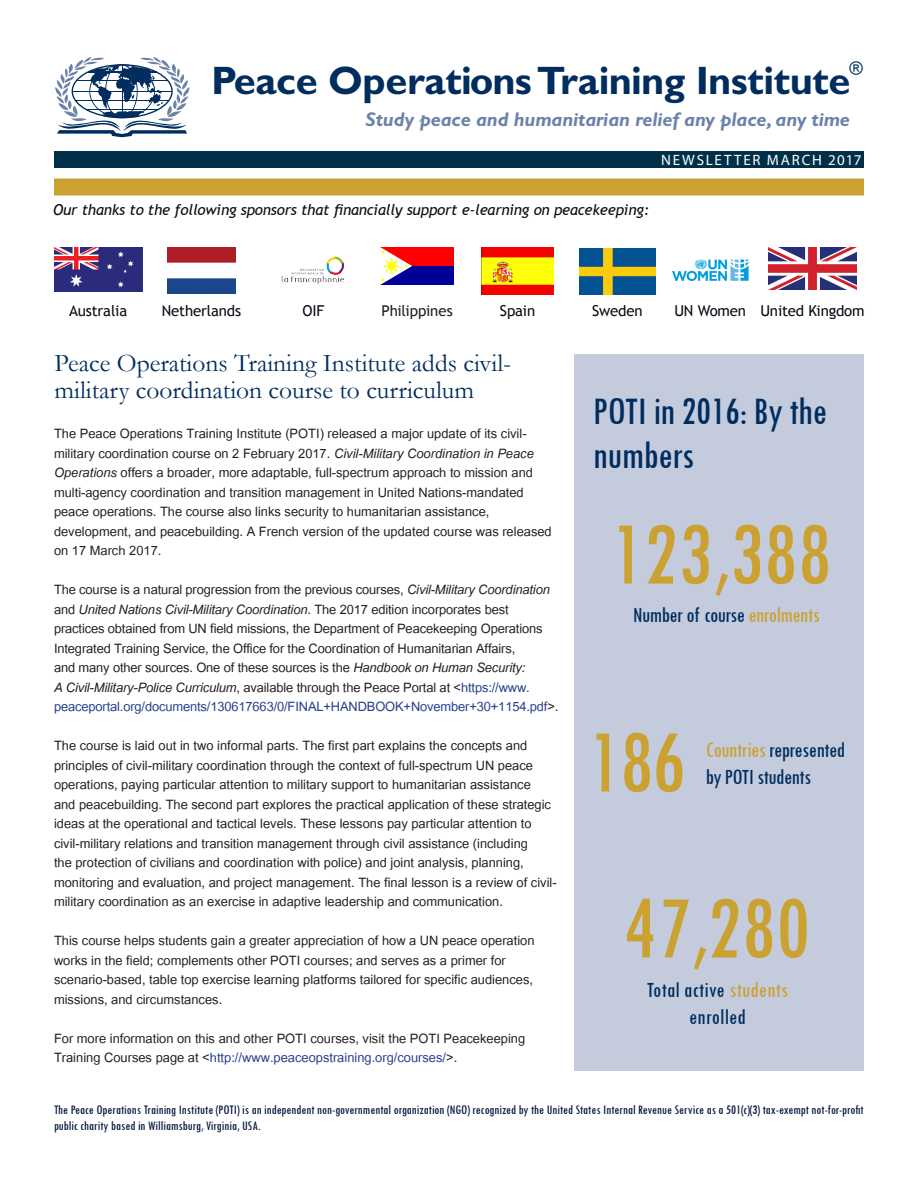
<style>
.page{position:relative;width:918px;height:1188px;background:#fff}
.page>*{position:absolute;margin:0;border:0;box-sizing:border-box;transform-origin:0 0}
.Heading{font:condensed 93px "Tw Cen";color:#cba131}
.Heading-2{font:condensed 40.5px/43.5px "Tw Cen";letter-spacing:-.01em;color:#002d5e}
.t1{font:700 39.75px "Gill Sans";letter-spacing:-.01em;color:#002d5e}
.t2{font:25.5px/27px "Garamond";color:#002d5e}
.Heading-3{font:condensed 22.5px/27px "Tw Cen";letter-spacing:-.02em;color:#002d5e}
.Heading-4{font:condensed 22.5px/27px "Tw Cen";letter-spacing:.01em;color:#002d5e;text-align:center}
.t3{font:italic 700 19.95px "Gill Sans";letter-spacing:-.01em;color:#6c83a9}
.t4{font:18.15px "Gill Sans";color:#002d5e}
.t5{font:18px/19.5px "Utsaah";color:#231f20}
.Cover_Authors{font:italic 15px "Trebuchet MS";letter-spacing:-.01em;color:#0c0d16}
.Cover_Authors-2{font:15px "Trebuchet MS";letter-spacing:-.01em;color:#0c0d16}
.Cover_Association_ca{font:15px "Myriad Pro";letter-spacing:.115em;color:#fff}
.Bullet_Text__Arial_1{font:15px "Trebuchet MS";letter-spacing:-.01em;color:#231f20}
.t6{font:condensed 13.5px/16.2px "Tw Cen";letter-spacing:.005em;color:#00133e}
.s1{font-style:italic}
.s2{color:#253f8e}
.s3{color:#cba131}
</style>
<div class="page">
<div style="left:575px;top:354px;width:289px;height:716px;background:#c3cbdd"></div>
<img style="left:55px;top:248px;width:87px;height:44px">
<img style="left:580px;top:248px;width:75px;height:47px">
<img style="left:769px;top:248px;width:88px;height:42px">
<img style="left:281px;top:257px;width:64px;height:27px">
<div style="left:54px;top:151px;width:810px;height:17px;background:#003049"></div>
<div style="left:54px;top:179px;width:810px;height:16px;background:#cba131"></div>
<svg style="left:55px;top:57px;width:135px;height:80px"></svg>
<img style="left:482px;top:248px;width:72px;height:46px">
<img style="left:167px;top:248px;width:69px;height:46px">
<img style="left:672px;top:259px;width:76px;height:22px">
<img style="left:381px;top:248px;width:73px;height:36px">
<p class="t1" style="left:211px;top:57px;width:641px">Peace Operations Training Institute</p>
<p class="t4" style="left:850px;top:57px;width:15px">®</p>
<p class="t3" style="left:366px;top:108px;width:486px">Study peace and humanitarian relief any place, any time</p>
<p class="Cover_Association_ca" style="left:661px;top:150px;width:202px">NEWSLETTER MARCH 2017</p>
<p class="Cover_Authors" style="left:53px;top:201px;width:598px">Our thanks to the following sponsors that financially support e-learning on peacekeeping:</p>
<p class="Cover_Authors-2" style="left:69px;top:302px;width:60px">Australia</p>
<p class="Cover_Authors-2" style="left:162px;top:302px;width:81px">Netherlands</p>
<p class="Cover_Authors-2" style="left:302px;top:302px;width:23px">OIF</p>
<p class="Cover_Authors-2" style="left:592px;top:302px;width:52px">Sweden</p>
<p class="Cover_Authors-2" style="left:760px;top:302px;width:106px">United Kingdom</p>
<p class="Bullet_Text__Arial_1" style="left:381px;top:302px;width:73px">Philippines</p>
<p class="Cover_Authors-2" style="left:500px;top:302px;width:37px">Spain</p>
<p class="Cover_Authors-2" style="left:674px;top:302px;width:73px">UN Women</p>
<p class="t2" style="left:55px;top:349px;width:458px">Peace Operations Training Institute adds civil&shy;military coordination course to curriculum</p>
<p class="Heading-2" style="left:593px;top:389px;width:236px">POTI in 2016: By the numbers</p>
<p class="t5" style="left:54px;top:425px;width:499px">The Peace Operations Training Institute (POTI) released a major update of its civil&shy;military coordination course on 2 February 2017. <span class="s1">Civil-Military Coordination in Peace Operations</span> offers a broader, more adaptable, full-spectrum approach to mission and multi-agency coordination and transition management in United Nations-mandated peace operations. The course also links security to humanitarian assistance, development, and peacebuilding. A French version of the updated course was released on 17 March 2017.</p>
<p class="t5" style="left:54px;top:581px;width:506px">The course is a natural progression from the previous courses, <span class="s1">Civil-Military Coordination </span>and <span class="s1">United Nations Civil-Military Coordination</span>. The 2017 edition incorporates best practices obtained from UN field missions, the Department of Peacekeeping Operations Integrated Training Service, the Office for the Coordination of Humanitarian Affairs,<br>and many other sources. One of these sources is the <span class="s1">Handbook on Human Security:<br>A Civil-Military-Police Curriculum</span>, available through the Peace Portal at &lt;<span class="s2">https://www. peaceportal.org/documents/130617663/0/FINAL+HANDBOOK+November+30+1154.pdf</span>&gt;.</p>
<p class="t5" style="left:54px;top:737px;width:504px">The course is laid out in two informal parts. The first part explains the concepts and principles of civil-military coordination through the context of full-spectrum UN peace operations, paying particular attention to military support to humanitarian assistance and peacebuilding. The second part explores the practical application of these strategic ideas at the operational and tactical levels. These lessons pay particular attention to civil-military relations and transition management through civil assistance (including<br>the protection of civilians and coordination with police) and joint analysis, planning, monitoring and evaluation, and project management. The final lesson is a review of civil&shy;military coordination as an exercise in adaptive leadership and communication.</p>
<p class="t5" style="left:54px;top:932px;width:482px">This course helps students gain a greater appreciation of how a UN peace operation works in the field; complements other POTI courses; and serves as a primer for scenario-based, table top exercise learning platforms tailored for specific audiences, missions, and circumstances.</p>
<p class="t5" style="left:54px;top:1030px;width:473px">For more information on this and other POTI courses, visit the POTI Peacekeeping<br>Training Courses page at &lt;<span class="s2">http://www.peaceopstraining.org/courses/</span>&gt;.</p>
<p class="Heading" style="left:610px;top:498px;width:223px">123,388</p>
<p class="Heading-3" style="left:633px;top:601px;width:188px">Number of course <span class="s3">enrolments</span></p>
<p class="Heading" style="left:588px;top:706px;width:100px">186</p>
<p class="Heading-3" style="left:706px;top:736px;width:141px"><span class="s3">Countries</span> represented by POTI students</p>
<p class="Heading" style="left:622px;top:872px;width:189px">47,280</p>
<p class="Heading-4" style="left:647px;top:975px;width:143px">Total active <span class="s3">students </span>enrolled</p>
<p class="t6" style="left:54px;top:1101px;width:811px">The Peace Operations Training Institute (POTI) is an independent non-governmental organization (NGO) recognized by the United States Internal Revenue Service as a 501(c)(3) tax-exempt not-for-profit public charity based in Williamsburg, Virginia, USA.</p>
</div>
